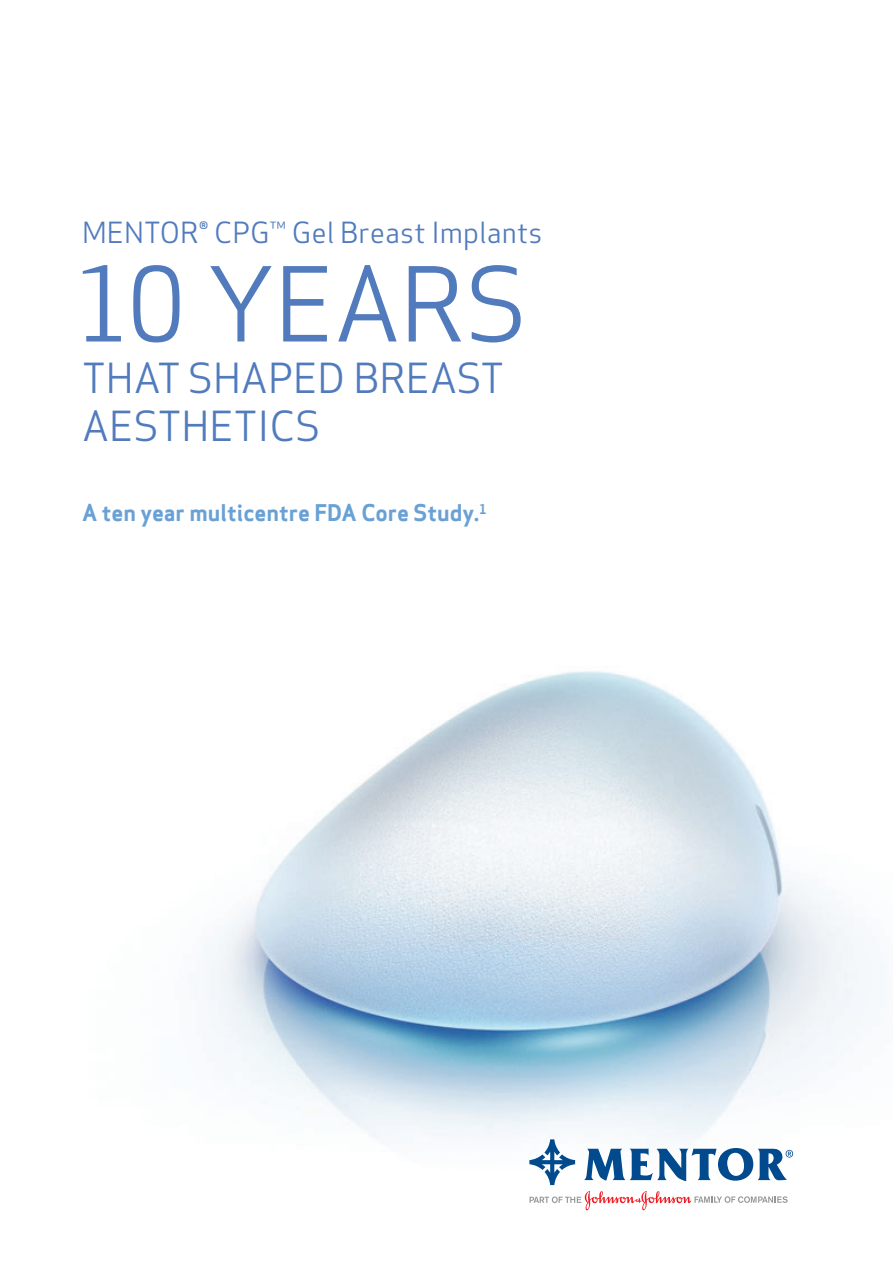
<style>
.page{position:relative;width:893px;height:1263px;background:#fff}
.page>*{position:absolute;margin:0;border:0;box-sizing:border-box;transform-origin:0 0}
.t1{font:100.5px "Apex Sans";letter-spacing:-.015em;color:#517bbc}
.t2{font:40.5px/48px "Apex Sans";color:#517bbc}
.t3{font:28.5px "Apex Sans";color:#517bbc}
.t4{font:700 22.5px "Apex Sans";color:#69a1d5}
</style>
<div class="page">
<img style="left:206px;top:671px;width:677px;height:494px">
<svg style="left:529px;top:1139px;width:46px;height:46px"></svg>
<svg style="left:584px;top:1148px;width:209px;height:33px"></svg>
<svg style="left:530px;top:1191px;width:258px;height:19px"></svg>
<p class="t3" style="left:82px;top:210px;width:462px">MENTOR® CPG™ Gel Breast Implants</p>
<h1 class="t1" style="left:74px;top:222px;width:455px">10 YEARS</h1>
<h2 class="t2" style="left:82px;top:351px;width:424px">THAT SHAPED BREAST<br>AESTHETICS</h2>
<p class="t4" style="left:82px;top:498px;width:406px">A ten year multicentre FDA Core Study.<sup>1</sup></p>
</div>
